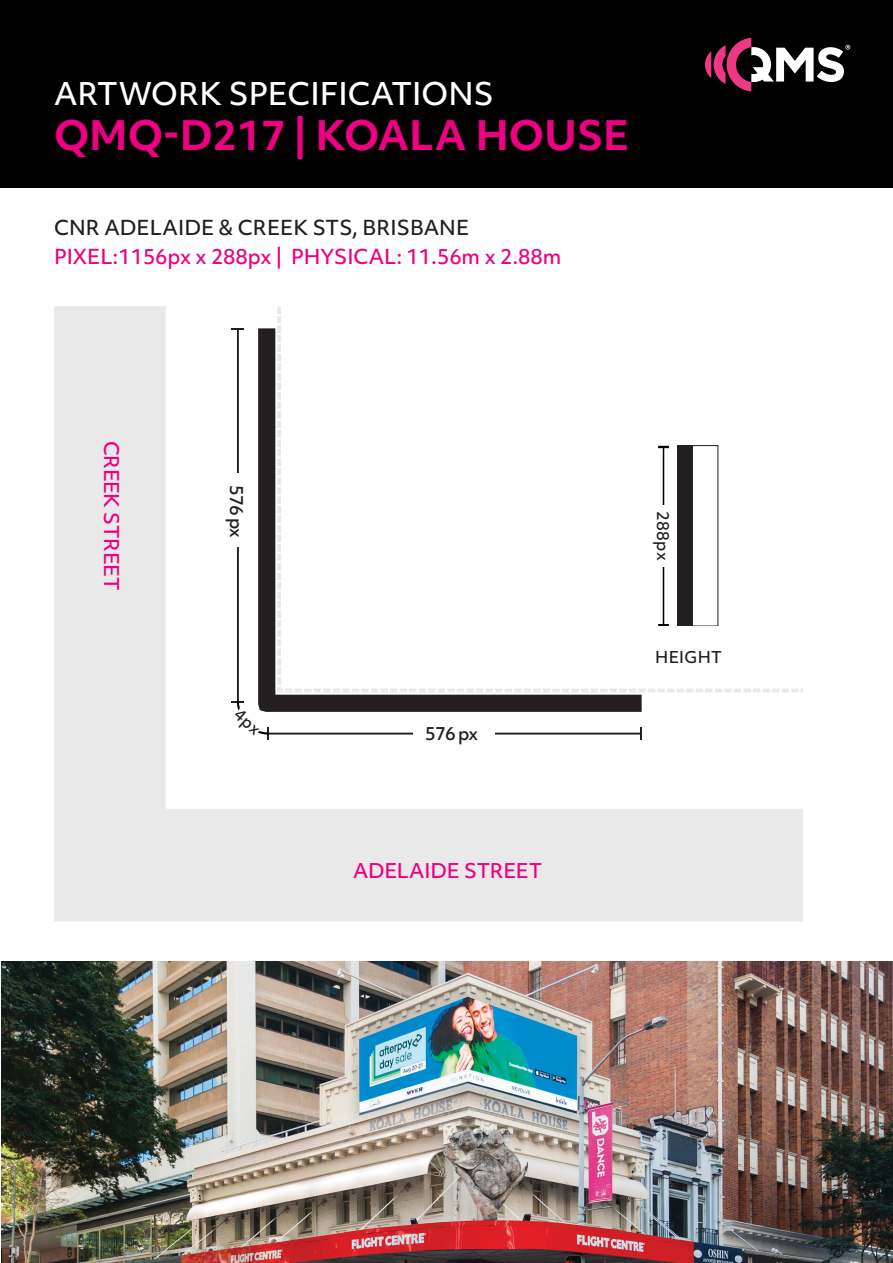
<style>
.page{position:relative;width:893px;height:1263px;background:#fff}
.page>*{position:absolute;margin:0;border:0;box-sizing:border-box;transform-origin:0 0}
.t1{font:700 39px "Objektiv Mk 1";color:#ed0081}
.t2{font:500 30px "Objektiv Mk 1";color:#fff}
.SITE_SPECS{font:500 19.8px "Objektiv Mk 1";color:#ed0081}
.SITE_ADDRESS{font:500 19.8px "Objektiv Mk 1";color:#231f20}
.Street_Name{font:500 19.5px "Objektiv Mk 1";letter-spacing:-.015em;color:#ed0081}
.t3{font:500 17.25px "Objektiv Mk 1";letter-spacing:-.04em;color:#231f20}
.SITE_ADDRESS-2{font:500 15.6px "Objektiv Mk 1";letter-spacing:.02em;color:#231f20}
</style>
<div class="page">
<div style="left:0;top:0;width:893px;height:187px;background:#000001"></div>
<svg style="left:705px;top:38px;width:145px;height:53px"></svg>
<hr style="left:237px;top:329px;width:2px;height:373px;background:#231f20">
<svg style="left:232px;top:328px;width:12px;height:2px"></svg>
<div style="left:220px;top:473px;width:32px;height:74px;background:#fff"></div>
<hr style="left:268px;top:733px;width:373px;height:1px;background:#231f20">
<svg style="left:640px;top:727px;width:2px;height:13px"></svg>
<svg style="left:258px;top:328px;width:384px;height:384px;background:#3c3939"></svg>
<div style="left:54px;top:809px;width:749px;height:112px;background:#e9e9e9"></div>
<div style="left:54px;top:306px;width:112px;height:615px;background:#e9e9e9"></div>
<div style="left:413px;top:717px;width:82px;height:33px;background:#fff"></div>
<img style="left:1px;top:961px;width:892px;height:302px">
<svg style="left:277px;top:307px;width:526px;height:385px"></svg>
<div style="left:652px;top:505px;width:23px;height:61px;background:#fff"></div>
<div style="left:692px;top:445px;width:26px;height:181px;border:1px solid #231f20"></div>
<div style="left:655px;top:626px;width:67px;height:39px;background:#fff"></div>
<svg style="left:232px;top:699px;width:39px;height:41px"></svg>
<p class="t2" style="left:54px;top:73px;width:441px">ARTWORK SPECIFICATIONS</p>
<p class="t1" style="left:54px;top:107px;width:577px">QMQ-D217 | KOALA HOUSE</p>
<p class="SITE_ADDRESS" style="left:54px;top:214px;width:417px">CNR ADELAIDE &amp; CREEK STS, BRISBANE</p>
<p class="SITE_SPECS" style="left:54px;top:242px;width:509px">PIXEL:1156px x 288px | PHYSICAL: 11.56m x 2.88m</p>
<p class="Street_Name" style="left:125px;top:441px;width:151px;rotate:90deg">CREEK STREET</p>
<p class="t3" style="left:249px;top:485px;width:54px;rotate:90deg">576 px</p>
<p class="t3" style="left:425px;top:721px;width:54px">576 px</p>
<p class="Street_Name" style="left:353px;top:857px;width:191px">ADELAIDE STREET</p>
<p class="SITE_ADDRESS-2" style="left:674px;top:511px;width:51px;rotate:90deg">288px</p>
<p class="SITE_ADDRESS-2" style="left:655px;top:646px;width:68px">HEIGHT</p>
</div>
